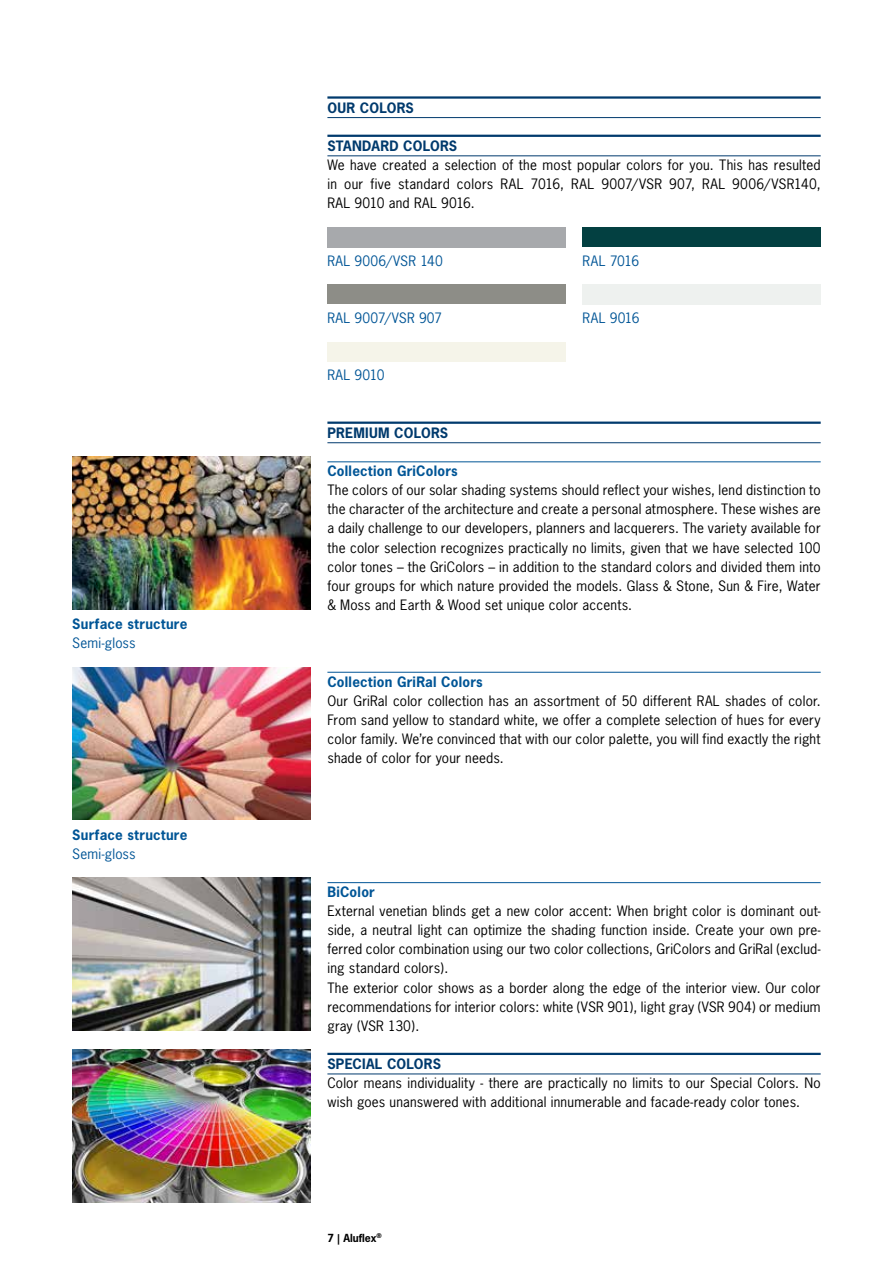
<style>
.page{position:relative;width:893px;height:1263px;background:#fff}
.page>*{position:absolute;margin:0;border:0;box-sizing:border-box;transform-origin:0 0}
.t1{font:13.5px/19.2px "News Gothic";letter-spacing:.015em;color:#000;text-align:justify}
.t2{font:700 13.5px "News Gothic";letter-spacing:.02em;color:#005596}
.t3{font:13.5px "News Gothic";letter-spacing:.015em;color:#005596}
.t4{font:700 13.5px "News Gothic";letter-spacing:.015em;color:#003a6d}
.t5{font:700 10.5px "News Gothic";color:#000}
</style>
<div class="page">
<img style="left:72px;top:667px;width:238px;height:153px">
<img style="left:72px;top:878px;width:238px;height:153px">
<img style="left:72px;top:456px;width:238px;height:154px">
<img style="left:72px;top:1050px;width:238px;height:153px">
<div style="left:327px;top:227px;width:239px;height:21px;background:#a7a9ac"></div>
<div style="left:583px;top:227px;width:238px;height:19px;background:#034041"></div>
<hr style="left:327px;top:422px;width:494px;height:2px;background:#003a6d">
<hr style="left:327px;top:442px;width:494px;height:1px;background:#003a6d">
<hr style="left:327px;top:462px;width:494px;height:1px;background:#005596">
<hr style="left:327px;top:672px;width:494px;height:1px;background:#005596">
<hr style="left:327px;top:882px;width:494px;height:1px;background:#005596">
<hr style="left:327px;top:1053px;width:494px;height:2px;background:#003a6d">
<hr style="left:327px;top:1074px;width:494px;height:1px;background:#003a6d">
<hr style="left:327px;top:135px;width:494px;height:2px;background:#003a6d">
<hr style="left:327px;top:156px;width:494px;height:1px;background:#003a6d">
<hr style="left:327px;top:96px;width:494px;height:3px;background:#003a6d">
<hr style="left:327px;top:117px;width:494px;height:1px;background:#003a6d">
<p class="t2" style="left:72px;top:615px;width:117px">Surface structure</p>
<p class="t3" style="left:72px;top:634px;width:65px">Semi-gloss</p>
<p class="t2" style="left:72px;top:825px;width:117px">Surface structure</p>
<p class="t3" style="left:72px;top:845px;width:65px">Semi-gloss</p>
<p class="t4" style="left:327px;top:99px;width:88px">OUR COLORS</p>
<p class="t4" style="left:327px;top:137px;width:131px">STANDARD COLORS</p>
<p class="t1" style="left:327px;top:155px;width:495px">We have created a selection of the most popular colors for you. This has resulted in our five standard colors RAL 7016, RAL 9007/VSR 907, RAL 9006/VSR140, RAL 9010 and RAL 9016.</p>
<p class="t3" style="left:327px;top:252px;width:117px">RAL 9006/VSR 140</p>
<p class="t3" style="left:583px;top:252px;width:58px">RAL 7016</p>
<p class="t3" style="left:327px;top:309px;width:116px">RAL 9007/VSR 907</p>
<p class="t3" style="left:327px;top:367px;width:59px">RAL 9010</p>
<p class="t3" style="left:583px;top:309px;width:59px">RAL 9016</p>
<p class="t4" style="left:327px;top:424px;width:122px">PREMIUM COLORS</p>
<p class="t2" style="left:327px;top:462px;width:132px">Collection GriColors</p>
<p class="t1" style="left:327px;top:480px;width:495px">The colors of our solar shading systems should reflect your wishes, lend distinction to the character of the architecture and create a personal atmosphere. These wishes are a daily challenge to our developers, planners and lacquerers. The variety available for the color selection recognizes practically no limits, given that we have selected 100 color tones – the GriColors – in addition to the standard colors and divided them into four groups for which nature provided the models. Glass &amp; Stone, Sun &amp; Fire, Water &amp; Moss and Earth &amp; Wood set unique color accents.</p>
<p class="t2" style="left:327px;top:672px;width:157px">Collection GriRal Colors</p>
<p class="t1" style="left:327px;top:691px;width:495px">Our GriRal color collection has an assortment of 50 different RAL shades of color.<br>From sand yellow to standard white, we offer a complete selection of hues for every color family. We’re convinced that with our color palette, you will find exactly the right shade of color for your needs.</p>
<p class="t2" style="left:327px;top:883px;width:49px">BiColor</p>
<p class="t1" style="left:327px;top:901px;width:495px;text-align:left">External venetian blinds get a new color accent: When bright color is dominant out&shy;side, a neutral light can optimize the shading function inside. Create your own pre&shy;ferred color combination using our two color collections, GriColors and GriRal (exclud&shy;ing standard colors).<br>The exterior color shows as a border along the edge of the interior view. Our color recommendations for interior colors: white (VSR 901), light gray (VSR 904) or medium gray (VSR 130).</p>
<p class="t4" style="left:327px;top:1055px;width:115px">SPECIAL COLORS</p>
<p class="t1" style="left:327px;top:1073px;width:495px">Color means individuality - there are practically no limits to our Special Colors. No wish goes unanswered with additional innumerable and facade-ready color tones.</p>
<p class="t5" style="left:327px;top:1231px;width:56px">7 | Aluflex<sup>®</sup></p>
</div>
